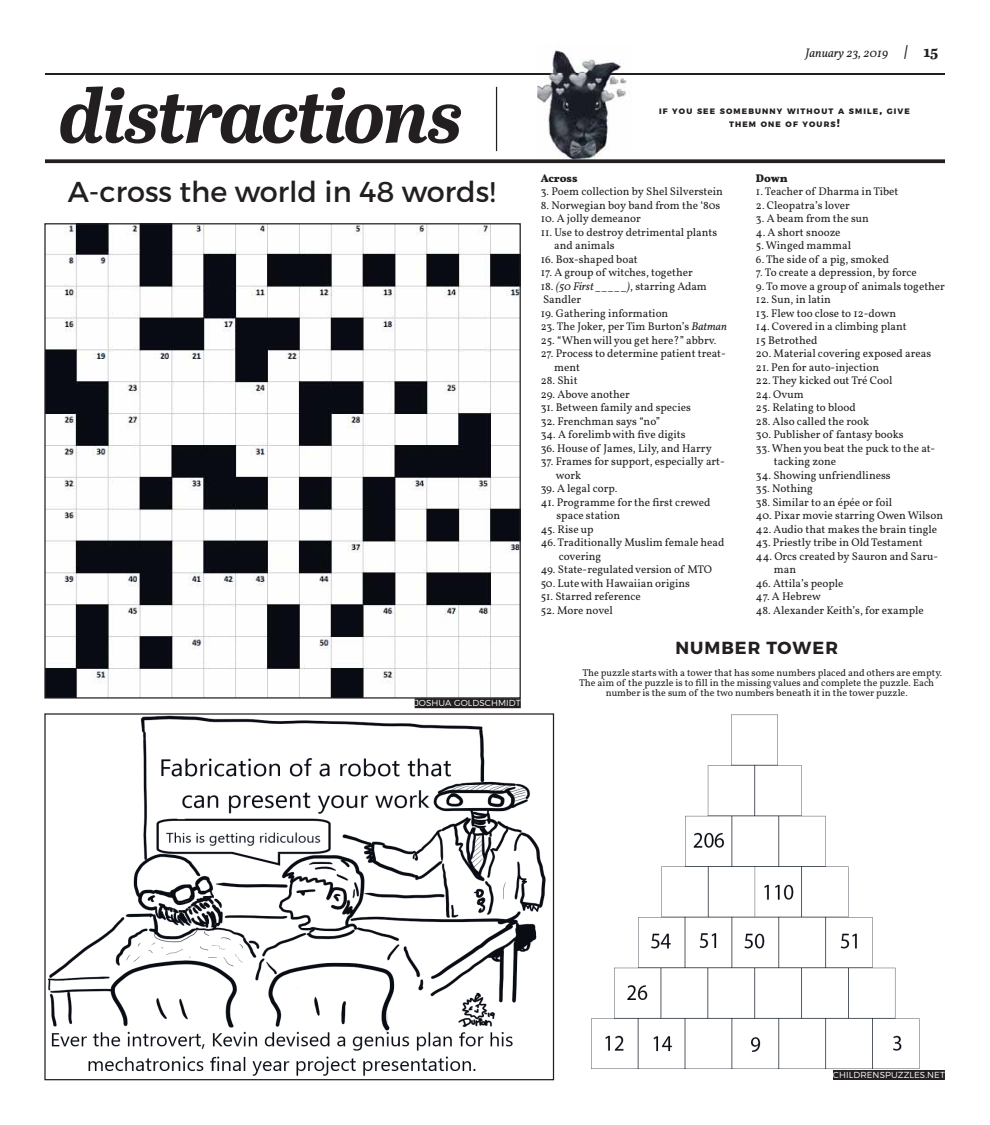
<style>
.page{position:relative;width:990px;height:1125px;background:#fff}
.page>*{position:absolute;margin:0;border:0;box-sizing:border-box;transform-origin:0 0}
.t1{font:italic 700 75px "Abril Text";letter-spacing:-.02em;color:#231f20}
.t2{font:28.75px "Montserrat";color:#231f20}
.t3{font:700 17.5px "Montserrat";letter-spacing:.06em;color:#231f20}
.t4{font:italic 12.5px "Vollkorn";color:#231f20}
.t5{font:11.25px/13.5px "Vollkorn";color:#231f20}
.t6{font:700 11.25px "Vollkorn";color:#231f20}
.t7{font:10px "Vollkorn";color:#231f20}
.t8{font:300 8.75px "Montserrat";letter-spacing:.01em;color:#fff}
.t9{font:800 7.88px/13.5px "Montserrat";letter-spacing:.145em;color:#231f20;text-align:center}
.s1{font-family:"Abril Text";font-weight:700;font-size:15px}
.s2{font-family:"Abril Text";font-weight:700;font-style:normal;font-size:15px}
.s3{font-size:11.25px}
.s4{font-style:italic}
</style>
<div class="page">
<hr style="left:45px;top:74px;width:900px;height:1px;background:#231f20">
<hr style="left:496px;top:87px;width:1px;height:64px;background:#231f20">
<img style="left:537px;top:50px;width:96px;height:109px">
<img style="left:537px;top:74px;width:96px;height:1px">
<svg style="left:45px;top:159px;width:900px;height:4px;fill:#231f20"></svg>
<img style="left:46px;top:225px;width:473px;height:472px">
<img style="left:47px;top:715px;width:499px;height:361px">
<img style="left:591px;top:714px;width:329px;height:355px">
<div style="left:415px;top:698px;width:106px;height:10px;background:#231f20"></div>
<div style="left:833px;top:1070px;width:112px;height:10px;background:#231f20"></div>
<p class="t1" style="left:60px;top:73px;width:405px">distractions</p>
<p class="t2" style="left:68px;top:175px;width:429px">A-cross the world in 48 words!</p>
<p class="t8" style="left:415px;top:698px;width:108px">JOSHUA GOLDSCHMIDT</p>
<p class="t4" style="left:806px;top:45px;width:134px">January 23, 2019 <span class="s1">|</span> <span class="s2">15</span></p>
<p class="t9" style="left:659px;top:104px;width:252px">IF YOU SEE SOMEBUNNY WITHOUT A SMILE<span class="s3">,</span> GIVE<br>THEM ONE OF YOURS<span class="s3">!</span></p>
<p class="t6" style="left:541px;top:172px;width:38px">Across</p>
<p class="t5" style="left:541px;top:186px;width:184px">3. Poem collection by Shel Silverstein</p>
<p class="t5" style="left:541px;top:200px;width:181px">8. Norwegian boy band from the ‘80s</p>
<p class="t5" style="left:541px;top:213px;width:102px">10. A jolly demeanor</p>
<p class="t5" style="left:554px;top:227px;width:165px;text-indent:-13px">11. Use to destroy detrimental plants and animals</p>
<p class="t5" style="left:541px;top:254px;width:99px">16. Box-shaped boat</p>
<p class="t5" style="left:541px;top:267px;width:154px">17. A group of witches, together</p>
<p class="t5" style="left:541px;top:281px;width:168px">18. <span class="s4">(50 First _____)</span>, starring Adam<br>Sandler</p>
<p class="t5" style="left:541px;top:308px;width:129px">19. Gathering information</p>
<p class="t5" style="left:541px;top:321px;width:188px">23. The Joker, per Tim Burton’s <span class="s4">Batman</span></p>
<p class="t5" style="left:541px;top:335px;width:177px">25. “When will you get here?” abbrv.</p>
<p class="t5" style="left:554px;top:348px;width:173px;text-indent:-13px">27. Process to determine patient treat&shy;ment</p>
<p class="t5" style="left:541px;top:375px;width:38px">28. Shit</p>
<p class="t5" style="left:541px;top:389px;width:91px">29. Above another</p>
<p class="t5" style="left:541px;top:402px;width:152px">31. Between family and species</p>
<p class="t5" style="left:541px;top:416px;width:121px">32. Frenchman says “no”</p>
<p class="t5" style="left:541px;top:429px;width:146px">34. A forelimb with five digits</p>
<p class="t5" style="left:541px;top:443px;width:173px">36. House of James, Lily, and Harry</p>
<p class="t5" style="left:556px;top:456px;width:170px;text-indent:-15px">37. Frames for support, especially art&shy;work</p>
<p class="t5" style="left:541px;top:483px;width:78px">39. A legal corp.</p>
<p class="t5" style="left:556px;top:497px;width:156px;text-indent:-16px">41. Programme for the first crewed space station</p>
<p class="t5" style="left:541px;top:524px;width:54px">45. Rise up</p>
<p class="t5" style="left:559px;top:537px;width:167px;text-indent:-18px">46. Traditionally Muslim female head covering</p>
<p class="t5" style="left:541px;top:564px;width:173px">49. State-regulated version of MTO</p>
<p class="t5" style="left:541px;top:578px;width:151px">50. Lute with Hawaiian origins</p>
<p class="t5" style="left:541px;top:591px;width:102px">51. Starred reference</p>
<p class="t5" style="left:541px;top:605px;width:74px">52. More novel</p>
<p class="t6" style="left:756px;top:172px;width:33px">Down</p>
<p class="t5" style="left:756px;top:186px;width:144px">1. Teacher of Dharma in Tibet</p>
<p class="t5" style="left:756px;top:200px;width:96px">2. Cleopatra’s lover</p>
<p class="t5" style="left:756px;top:213px;width:114px">3. A beam from the sun</p>
<p class="t5" style="left:756px;top:227px;width:86px">4. A short snooze</p>
<p class="t5" style="left:756px;top:240px;width:97px">5. Winged mammal</p>
<p class="t5" style="left:756px;top:254px;width:134px">6. The side of a pig, smoked</p>
<p class="t5" style="left:756px;top:267px;width:162px">7. To create a depression, by force</p>
<p class="t5" style="left:756px;top:281px;width:191px">9. To move a group of animals together</p>
<p class="t5" style="left:756px;top:294px;width:76px">12. Sun, in latin</p>
<p class="t5" style="left:756px;top:308px;width:142px">13. Flew too close to 12-down</p>
<p class="t5" style="left:756px;top:321px;width:152px">14. Covered in a climbing plant<br>15 Betrothed</p>
<p class="t5" style="left:756px;top:348px;width:177px">20. Material covering exposed areas</p>
<p class="t5" style="left:756px;top:362px;width:125px">21. Pen for auto-injection</p>
<p class="t5" style="left:756px;top:375px;width:138px">22. They kicked out Tré Cool</p>
<p class="t5" style="left:756px;top:389px;width:49px">24. Ovum</p>
<p class="t5" style="left:756px;top:402px;width:101px">25. Relating to blood</p>
<p class="t5" style="left:756px;top:416px;width:115px">28. Also called the rook</p>
<p class="t5" style="left:756px;top:429px;width:149px">30. Publisher of fantasy books</p>
<p class="t5" style="left:774px;top:443px;width:163px;text-indent:-18px">33. When you beat the puck to the at&shy;tacking zone</p>
<p class="t5" style="left:756px;top:470px;width:136px">34. Showing unfriendliness</p>
<p class="t5" style="left:756px;top:483px;width:58px">35. Nothing</p>
<p class="t5" style="left:756px;top:497px;width:138px">38. Similar to an épée or foil</p>
<p class="t5" style="left:756px;top:510px;width:189px">40. Pixar movie starring Owen Wilson</p>
<p class="t5" style="left:756px;top:524px;width:183px">42. Audio that makes the brain tingle</p>
<p class="t5" style="left:756px;top:537px;width:168px">43. Priestly tribe in Old Testament</p>
<p class="t5" style="left:774px;top:551px;width:166px;text-indent:-18px">44. Orcs created by Sauron and Saru&shy;man</p>
<p class="t5" style="left:756px;top:578px;width:89px">46. Attila’s people</p>
<p class="t5" style="left:756px;top:591px;width:66px">47. A Hebrew</p>
<p class="t5" style="left:756px;top:605px;width:169px">48. Alexander Keith’s, for example</p>
<p class="t3" style="left:675px;top:638px;width:164px">NUMBER TOWER</p>
<p class="t7" style="left:583px;top:669px;width:361px">The puzzle starts with a tower that has some numbers placed and others are empty.</p>
<p class="t7" style="left:579px;top:679px;width:356px">The aim of the puzzle is to fill in the missing values and complete the puzzle. Each</p>
<p class="t7" style="left:606px;top:689px;width:304px">number is the sum of the two numbers beneath it in the tower puzzle.</p>
<p class="t8" style="left:833px;top:1070px;width:113px">CHILDRENSPUZZLES.NET</p>
</div>
